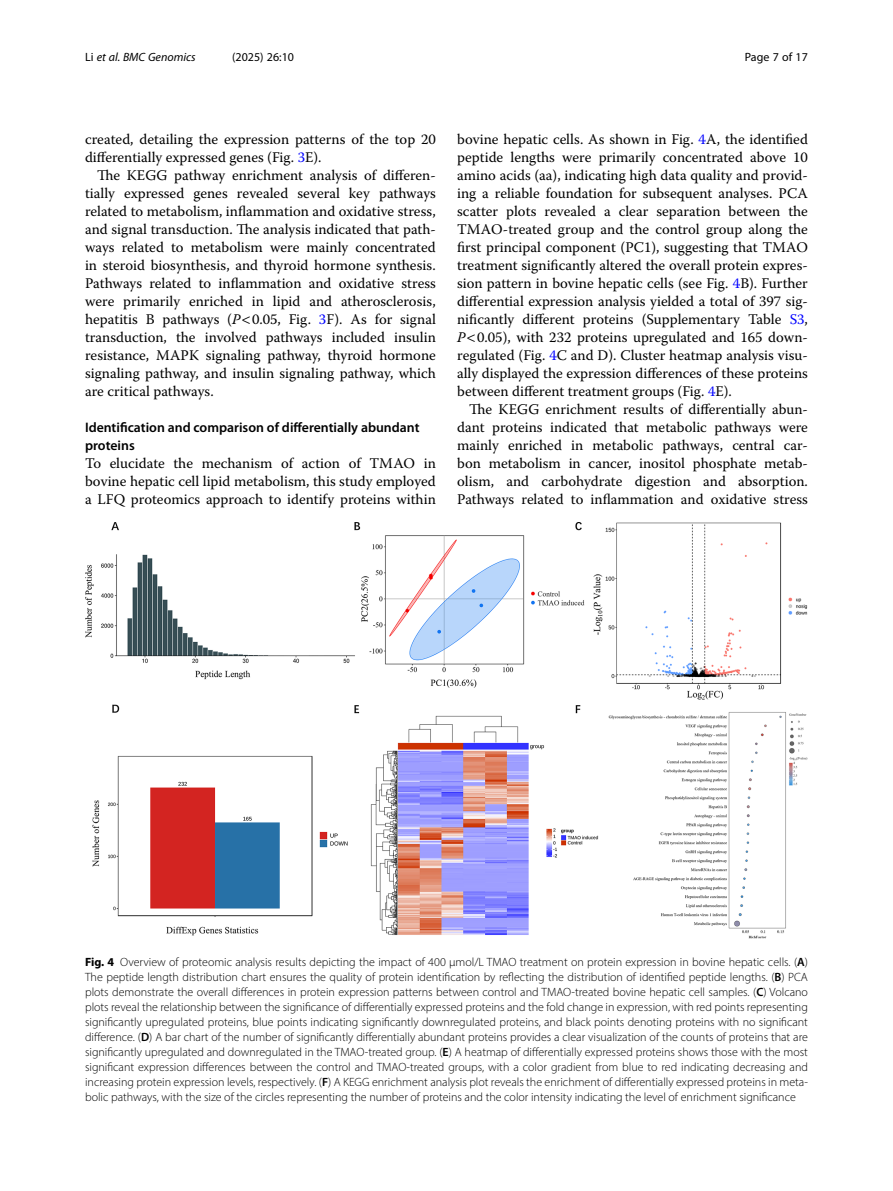
<style>
.page{position:relative;width:893px;height:1191px;background:#fff}
.page>*{position:absolute;margin:0;border:0;box-sizing:border-box;transform-origin:0 0}
.Body_Text{font:14.7px/18px "Warnock Pro";color:#000;text-align:justify}
.Body_Text_Indent{font:14.7px/18px "Warnock Pro";color:#000;text-align:justify}
.Head_2{font:600 13.8px/18px "Myriad Pro";color:#000}
.Figure_Caption{font:300 12px/15px "Myriad Pro";color:#000;text-align:justify}
.t1{font:12px "Myriad Pro";color:#000}
.t2{font:italic 12px "Myriad Pro";color:#000}
.s1{font-style:normal}
.s2{color:#00f}
.s3{font-style:italic}
.s4{font-weight:700}
.s5{font-weight:600}
</style>
<div class="page">
<img style="left:85px;top:522px;width:723px;height:417px">
<p class="t2" style="left:85px;top:50px;width:112px"><span class="s1">Li</span> et al. BMC Genomics</p>
<p class="t1" style="left:232px;top:50px;width:63px">(2025) 26:10</p>
<p class="t1" style="left:745px;top:50px;width:65px">Page 7 of 17</p>
<p class="Body_Text" style="left:85px;top:130px;width:352px">created, detailing the expression patterns of the top 20 differentially expressed genes (Fig. <span class="s2">3</span>E).</p>
<p class="Body_Text_Indent" style="left:85px;top:166px;width:352px;text-indent:12px">The KEGG pathway enrichment analysis of differen&shy;tially expressed genes revealed several key pathways related to metabolism, inflammation and oxidative stress, and signal transduction. The analysis indicated that path&shy;ways related to metabolism were mainly concentrated in steroid biosynthesis, and thyroid hormone synthesis.<br>Pathways related to inflammation and oxidative stress were primarily enriched in lipid and atherosclerosis, hepatitis B pathways (<span class="s3">P</span> 0.05, Fig. <span class="s2">3</span>F). As for signal transduction, the involved pathways included insulin resistance, MAPK signaling pathway, thyroid hormone signaling pathway, and insulin signaling pathway, which are critical pathways.</p>
<p class="Head_2" style="left:85px;top:418px;width:336px">Identification and comparison of differentially abundant proteins</p>
<p class="Body_Text" style="left:85px;top:454px;width:352px">To elucidate the mechanism of action of TMAO in bovine hepatic cell lipid metabolism, this study employed a LFQ proteomics approach to identify proteins within</p>
<p class="Body_Text" style="left:457px;top:130px;width:352px">bovine hepatic cells. As shown in Fig. <span class="s2">4</span>A, the identified peptide lengths were primarily concentrated above 10 amino acids (aa), indicating high data quality and provid&shy;ing a reliable foundation for subsequent analyses. PCA scatter plots revealed a clear separation between the TMAO-treated group and the control group along the first principal component (PC1), suggesting that TMAO treatment significantly altered the overall protein expres&shy;sion pattern in bovine hepatic cells (see Fig. <span class="s2">4</span>B). Further differential expression analysis yielded a total of 397 sig&shy;nificantly different proteins (Supplementary Table <span class="s2">S3</span>, <span class="s3">P</span> 0.05), with 232 proteins upregulated and 165 down&shy;regulated (Fig. <span class="s2">4</span>C and D). Cluster heatmap analysis visu&shy;ally displayed the expression differences of these proteins between different treatment groups (Fig. <span class="s2">4</span>E).</p>
<p class="Body_Text_Indent" style="left:457px;top:400px;width:352px;text-indent:12px">The KEGG enrichment results of differentially abun&shy;dant proteins indicated that metabolic pathways were mainly enriched in metabolic pathways, central car&shy;bon metabolism in cancer, inositol phosphate metab&shy;olism, and carbohydrate digestion and absorption.<br>Pathways related to inflammation and oxidative stress</p>
<p class="Figure_Caption" style="left:85px;top:954px;width:724px"><span class="s4">Fig. 4</span> Overview of proteomic analysis results depicting the impact of 400 µmol/L TMAO treatment on protein expression in bovine hepatic cells. (<span class="s5">A</span>)<br>The peptide length distribution chart ensures the quality of protein identification by reflecting the distribution of identified peptide lengths. (<span class="s5">B</span>) PCA plots demonstrate the overall differences in protein expression patterns between control and TMAO-treated bovine hepatic cell samples. (<span class="s5">C</span>) Volcano plots reveal the relationship between the significance of differentially expressed proteins and the fold change in expression, with red points representing significantly upregulated proteins, blue points indicating significantly downregulated proteins, and black points denoting proteins with no significant difference. (<span class="s5">D</span>) A bar chart of the number of significantly differentially abundant proteins provides a clear visualization of the counts of proteins that are significantly upregulated and downregulated in the TMAO-treated group. (<span class="s5">E</span>) A heatmap of differentially expressed proteins shows those with the most significant expression differences between the control and TMAO-treated groups, with a color gradient from blue to red indicating decreasing and increasing protein expression levels, respectively. (<span class="s5">F</span>) A KEGG enrichment analysis plot reveals the enrichment of differentially expressed proteins in meta&shy;bolic pathways, with the size of the circles representing the number of proteins and the color intensity indicating the level of enrichment significance</p>
</div>
